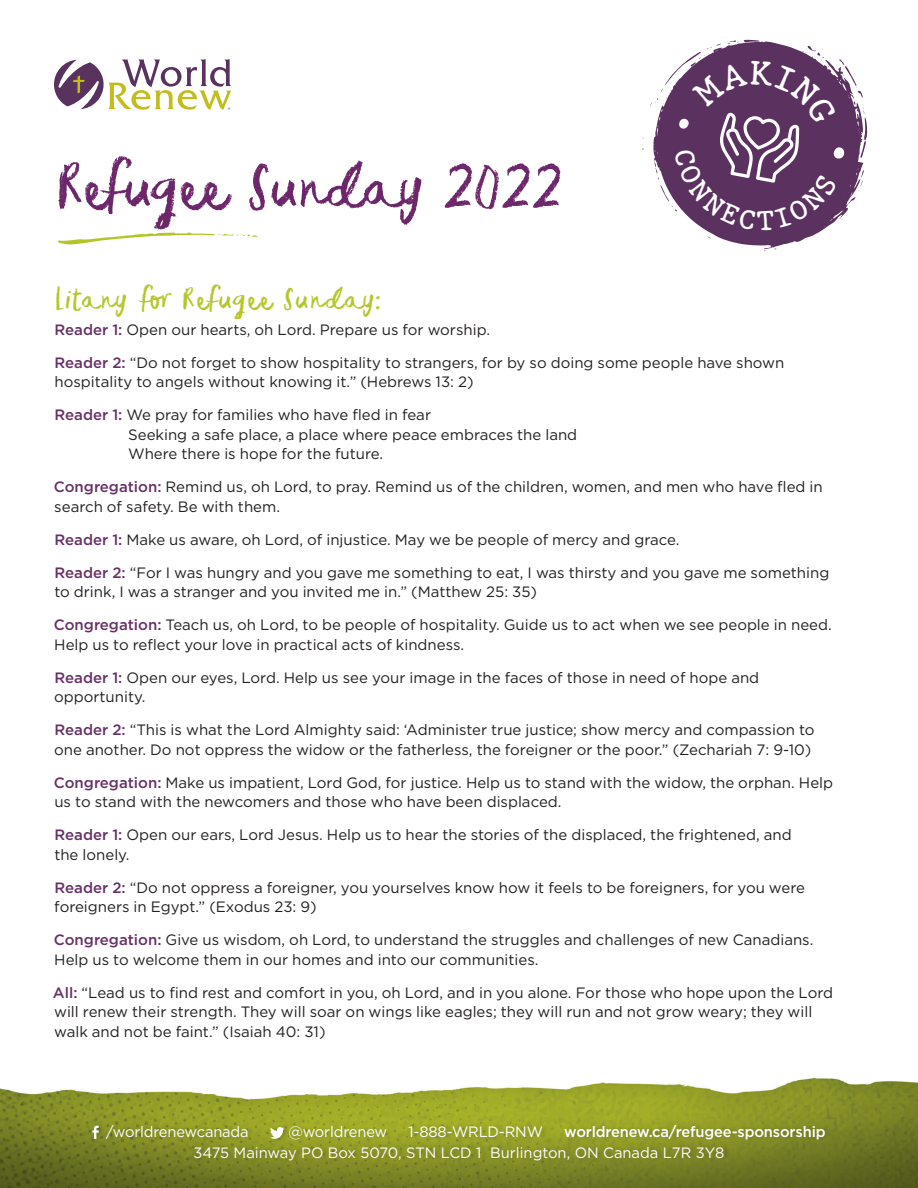
<style>
.page{position:relative;width:918px;height:1188px;background:#fff}
.page>*{position:absolute;margin:0;border:0;box-sizing:border-box;transform-origin:0 0}
.t1{font:69px "Sticky Lollipop";letter-spacing:.01em;color:#6c2669}
.body{font:33px "Sticky Lollipop";letter-spacing:.05em;color:#b5c527}
.body-2{font:15px/19.5px "Gotham";color:#231f20}
.t2{font:15px "Gotham";letter-spacing:-.01em;color:#fff}
.t3{font:500 15px "Gotham";letter-spacing:-.01em;color:#fff}
.s1{font-weight:500;color:#663266}
</style>
<div class="page">
<img style="left:0;top:39px;width:918px;height:1149px">
<svg style="left:54px;top:59px;width:177px;height:51px"></svg>
<div style="left:93px;top:1122px;width:739px;height:42px;background:#231f20;opacity:.21"></div>
<svg style="left:92px;top:1126px;width:7px;height:13px"></svg>
<svg style="left:270px;top:1127px;width:14px;height:12px"></svg>
<svg style="left:58px;top:232px;width:200px;height:13px"></svg>
<svg style="left:650px;top:40px;width:217px;height:212px"></svg>
<h1 class="t1" style="left:58px;top:139px;width:505px">Refugee Sunday 2022</h1>
<p class="body" style="left:56px;top:276px;width:326px">Litany for Refugee Sunday:</p>
<p class="body-2" style="left:54px;top:319px;width:437px"><span class="s1">Reader 1:</span> Open our hearts, oh Lord. Prepare us for worship.</p>
<p class="body-2" style="left:54px;top:352px;width:731px"><span class="s1">Reader 2:</span> “Do not forget to show hospitality to strangers, for by so doing some people have shown hospitality to angels without knowing it.” (Hebrews 13: 2)</p>
<p class="body-2" style="left:128px;top:405px;width:451px;text-indent:-74px"><span class="s1">Reader 1:</span> We pray for families who have fled in fear<br>Seeking a safe place, a place where peace embraces the land<br>Where there is hope for the future.</p>
<p class="body-2" style="left:54px;top:477px;width:770px"><span class="s1">Congregation:</span> Remind us, oh Lord, to pray. Remind us of the children, women, and men who have fled in search of safety. Be with them.</p>
<p class="body-2" style="left:54px;top:529px;width:627px"><span class="s1">Reader 1:</span> Make us aware, oh Lord, of injustice. May we be people of mercy and grace.</p>
<p class="body-2" style="left:54px;top:562px;width:777px"><span class="s1">Reader 2:</span> “For I was hungry and you gave me something to eat, I was thirsty and you gave me something to drink, I was a stranger and you invited me in.” (Matthew 25: 35)</p>
<p class="body-2" style="left:54px;top:615px;width:779px"><span class="s1">Congregation:</span> Teach us, oh Lord, to be people of hospitality. Guide us to act when we see people in need.<br>Help us to reflect your love in practical acts of kindness.</p>
<p class="body-2" style="left:54px;top:667px;width:707px"><span class="s1">Reader 1:</span> Open our eyes, Lord. Help us see your image in the faces of those in need of hope and opportunity.</p>
<p class="body-2" style="left:54px;top:720px;width:762px"><span class="s1">Reader 2:</span> “This is what the Lord Almighty said: ‘Administer true justice; show mercy and compassion to one another. Do not oppress the widow or the fatherless, the foreigner or the poor.” (Zechariah 7: 9-10)</p>
<p class="body-2" style="left:54px;top:772px;width:781px"><span class="s1">Congregation:</span> Make us impatient, Lord God, for justice. Help us to stand with the widow, the orphan. Help us to stand with the newcomers and those who have been displaced.</p>
<p class="body-2" style="left:54px;top:825px;width:739px"><span class="s1">Reader 1:</span> Open our ears, Lord Jesus. Help us to hear the stories of the displaced, the frightened, and the lonely.</p>
<p class="body-2" style="left:54px;top:877px;width:752px"><span class="s1">Reader 2:</span> “Do not oppress a foreigner, you yourselves know how it feels to be foreigners, for you were foreigners in Egypt.” (Exodus 23: 9)</p>
<p class="body-2" style="left:54px;top:930px;width:761px"><span class="s1">Congregation:</span> Give us wisdom, oh Lord, to understand the struggles and challenges of new Canadians.<br>Help us to welcome them in our homes and into our communities.</p>
<p class="body-2" style="left:53px;top:982px;width:782px"><span class="s1">All:</span> “Lead us to find rest and comfort in you, oh Lord, and in you alone. For those who hope upon the Lord will renew their strength. They will soar on wings like eagles; they will run and not grow weary; they will walk and not be faint.” (Isaiah 40: 31)</p>
<p class="t2" style="left:106px;top:1122px;width:144px">/worldrenewcanada</p>
<p class="t2" style="left:289px;top:1122px;width:100px">@worldrenew</p>
<p class="t2" style="left:408px;top:1122px;width:136px">1-888-WRLD-RNW</p>
<p class="t3" style="left:564px;top:1122px;width:263px">worldrenew.ca/refugee-sponsorship</p>
<p class="t2" style="left:193px;top:1143px;width:533px">3475 Mainway PO Box 5070, STN LCD 1 Burlington, ON Canada L7R 3Y8</p>
</div>
